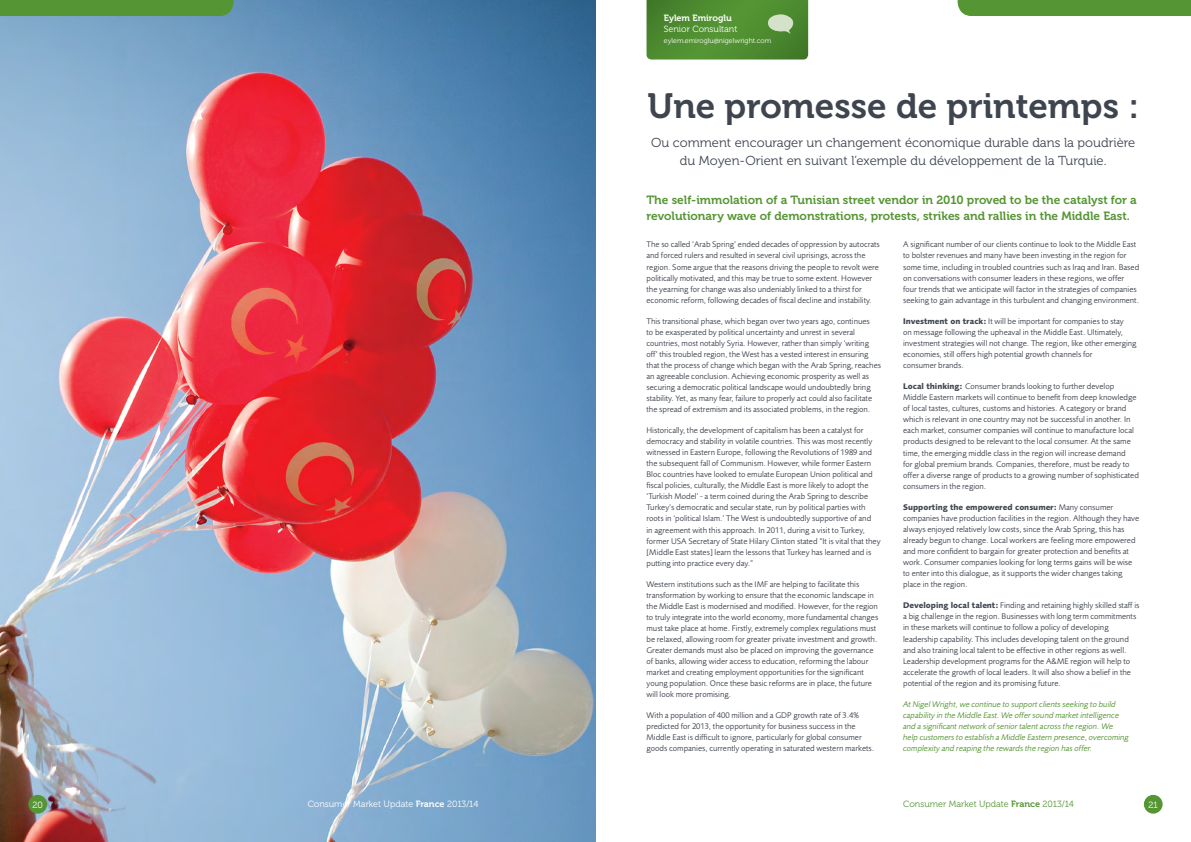
<style>
.page{position:relative;width:1191px;height:842px;background:#fff}
.page>*{position:absolute;margin:0;border:0;box-sizing:border-box;transform-origin:0 0}
.t1{font:35px "Museo 700";color:#3f454f}
.t2{font:13px/18px "Museo 300";color:#3f454f;text-align:center}
.t3{font:11.9px/16px "Museo 700";color:#559534}
.t4{font:9px "Museo 300";color:#fff}
.t5{font:9px "Museo 300";color:#559534}
.t6{font:9px "Museo 700";color:#fff}
.t7{font:8.5px/11.1px "Foundry Sans";letter-spacing:-.005em;color:#3f454f}
.t8{font:italic 8.5px/11.1px "Foundry Sans";letter-spacing:-.005em;color:#559534}
.t9{font:7px "Museo 300";color:#fff}
.s1{font-weight:700}
.s2{font-family:"Museo 700"}
</style>
<div class="page">
<img style="left:0;top:0;width:595px;height:842px">
<div style="left:0;top:0;width:234px;height:16px;background:#559534"></div>
<div style="left:28px;top:795px;width:19px;height:19px;background:#559534;border-radius:50%"></div>
<div style="left:957px;top:0;width:234px;height:16px;background:#559534"></div>
<div style="left:1143px;top:795px;width:19px;height:19px;background:#559534;border-radius:50%"></div>
<svg style="left:646px;top:0;width:162px;height:60px;background:#559038"></svg>
<p class="t6" style="left:664px;top:13px;width:70px">Eylem Emiroglu</p>
<p class="t4" style="left:664px;top:24px;width:75px">Senior Consultant</p>
<p class="t9" style="left:664px;top:37px;width:109px">eylem.emiroglu@nigelwright.com</p>
<h1 class="t1" style="left:647px;top:86px;width:493px">Une promesse de printemps :</h1>
<h2 class="t2" style="left:651px;top:134px;width:486px">Ou comment encourager un changement économique durable dans la poudrière du Moyen-Orient en suivant l’exemple du développement de la Turquie.</h2>
<h3 class="t3" style="left:646px;top:192px;width:492px">The self-immolation of a Tunisian street vendor in 2010 proved to be the catalyst for a revolutionary wave of demonstrations, protests, strikes and rallies in the Middle East.</h3>
<p class="t7" style="left:646px;top:239px;width:235px">The so called ‘Arab Spring’ ended decades of oppression by autocrats and forced rulers and resulted in several civil uprisings, across the region. Some argue that the reasons driving the people to revolt were politically motivated, and this may be true to some extent. However the yearning for change was also undeniably linked to a thirst for economic reform, following decades of fiscal decline and instability.</p>
<p class="t7" style="left:646px;top:315px;width:236px">This transitional phase, which began over two years ago, continues<br>to be exasperated by political uncertainty and unrest in several countries, most notably Syria. However, rather than simply ‘writing off’ this troubled region, the West has a vested interest in ensuring that the process of change which began with the Arab Spring, reaches an agreeable conclusion. Achieving economic prosperity as well as securing a democratic political landscape would undoubtedly bring stability. Yet, as many fear, failure to properly act could also facilitate the spread of extremism and its associated problems, in the region.</p>
<p class="t7" style="left:646px;top:425px;width:236px">Historically, the development of capitalism has been a catalyst for democracy and stability in volatile countries. This was most recently witnessed in Eastern Europe, following the Revolutions of 1989 and the subsequent fall of Communism. However, while former Eastern Bloc countries have looked to emulate European Union political and fiscal policies, culturally, the Middle East is more likely to adopt the ‘Turkish Model’ - a term coined during the Arab Spring to describe Turkey’s democratic and secular state, run by political parties with roots in ‘political Islam.’ The West is undoubtedly supportive of and<br>in agreement with this approach. In 2011, during a visit to Turkey, former USA Secretary of State Hilary Clinton stated “It is vital that they [Middle East states] learn the lessons that Turkey has learned and is putting into practice every day.”</p>
<p class="t7" style="left:646px;top:578px;width:233px">Western institutions such as the IMF are helping to facilitate this transformation by working to ensure that the economic landscape in the Middle East is modernised and modified. However, for the region to truly integrate into the world economy, more fundamental changes must take place at home. Firstly, extremely complex regulations must be relaxed, allowing room for greater private investment and growth.<br>Greater demands must also be placed on improving the governance of banks, allowing wider access to education, reforming the labour market and creating employment opportunities for the significant young population. Once these basic reforms are in place, the future will look more promising.</p>
<p class="t7" style="left:646px;top:710px;width:229px">With a population of 400 million and a GDP growth rate of 3.4% predicted for 2013, the opportunity for business success in the Middle East is difficult to ignore, particularly for global consumer goods companies, currently operating in saturated western markets.</p>
<p class="t7" style="left:903px;top:239px;width:238px">A significant number of our clients continue to look to the Middle East to bolster revenues and many have been investing in the region for some time, including in troubled countries such as Iraq and Iran. Based on conversations with consumer leaders in these regions, we offer four trends that we anticipate will factor in the strategies of companies seeking to gain advantage in this turbulent and changing environment.</p>
<p class="t7" style="left:903px;top:315px;width:235px"><span class="s1">Investment on track:</span> It will be important for companies to stay<br>on message following the upheaval in the Middle East. Ultimately, investment strategies will not change. The region, like other emerging economies, still offers high potential growth channels for<br>consumer brands.</p>
<p class="t7" style="left:903px;top:381px;width:237px"><span class="s1">Local thinking:</span> Consumer brands looking to further develop Middle Eastern markets will continue to benefit from deep knowledge of local tastes, cultures, customs and histories. A category or brand which is relevant in one country may not be successful in another. In each market, consumer companies will continue to manufacture local products designed to be relevant to the local consumer. At the same time, the emerging middle class in the region will increase demand<br>for global premium brands. Companies, therefore, must be ready to offer a diverse range of products to a growing number of sophisticated consumers in the region.</p>
<p class="t7" style="left:903px;top:501px;width:238px"><span class="s1">Supporting the empowered consumer:</span> Many consumer companies have production facilities in the region. Although they have always enjoyed relatively low costs, since the Arab Spring, this has already begun to change. Local workers are feeling more empowered and more confident to bargain for greater protection and benefits at work. Consumer companies looking for long terms gains will be wise to enter into this dialogue, as it supports the wider changes taking place in the region.</p>
<p class="t7" style="left:903px;top:600px;width:238px"><span class="s1">Developing local talent:</span> Finding and retaining highly skilled staff is a big challenge in the region. Businesses with long term commitments in these markets will continue to follow a policy of developing leadership capability. This includes developing talent on the ground and also training local talent to be effective in other regions as well.<br>Leadership development programs for the A&amp;ME region will help to accelerate the growth of local leaders. It will also show a belief in the potential of the region and its promising future.</p>
<p class="t8" style="left:903px;top:698px;width:227px">At Nigel Wright, we continue to support clients seeking to build capability in the Middle East. We offer sound market intelligence and a significant network of senior talent across the region. We help customers to establish a Middle Eastern presence, overcoming complexity and reaping the rewards the region has offer.</p>
<p class="t4" style="left:33px;top:800px;width:12px">20</p>
<p class="t4" style="left:308px;top:799px;width:172px">Consumer Market Update <span class="s2">France</span> 2013/14</p>
<p class="t5" style="left:903px;top:799px;width:172px">Consumer Market Update <span class="s2">France</span> 2013/14</p>
<p class="t4" style="left:1148px;top:800px;width:11px">21</p>
</div>
